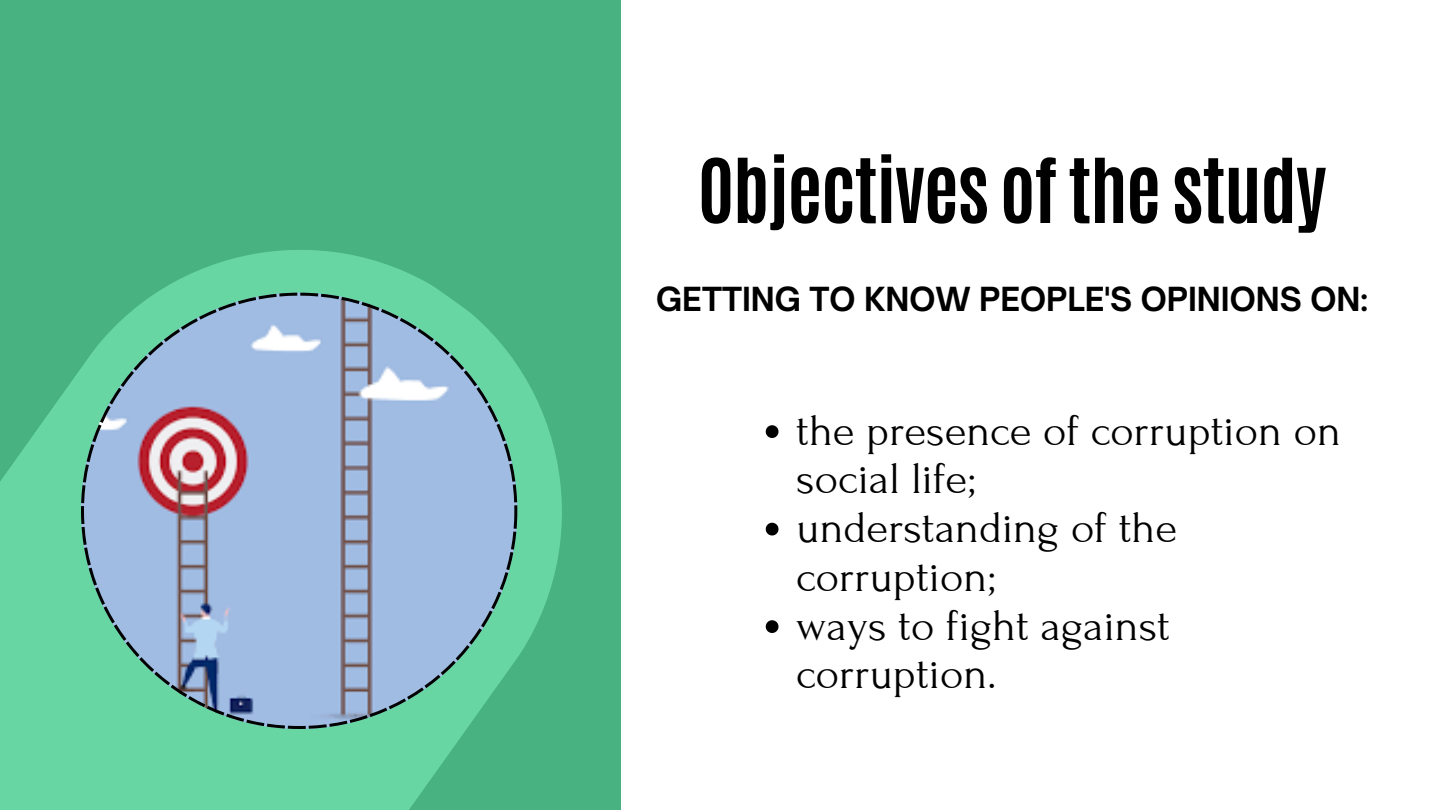
<style>
.page{position:relative;width:1440px;height:810px;background:#fff}
.page>*{position:absolute;margin:0;border:0;box-sizing:border-box;transform-origin:0 0}
.t1{font:700 75.3px "Antonio";letter-spacing:-.02em;color:#000}
.t2{font:44.8px/48.8px "Forum";color:#000}
.t3{font:700 31.8px "Open Sauce One";color:#000}
</style>
<div class="page">
<div style="left:0;top:0;width:621px;height:810px;background:#48b281"></div>
<svg style="left:0;top:250px;width:562px;height:560px;fill:#68d6a3"></svg>
<svg style="left:81px;top:293px;width:436px;height:436px;background:#91b6c6"></svg>
<svg style="left:766px;top:425px;width:12px;height:13px"></svg>
<svg style="left:766px;top:523px;width:12px;height:12px"></svg>
<svg style="left:766px;top:620px;width:12px;height:13px"></svg>
<h3 class="t1" style="left:698px;top:137px;width:631px">Objectives of the study</h3>
<p class="t3" style="left:656px;top:279px;width:713px">GETTING TO KNOW PEOPLE'S OPINIONS ON:</p>
<p class="t2" style="left:796px;top:407px;width:546px">the presence of corruption on social life;</p>
<p class="t2" style="left:796px;top:504px;width:382px">understanding of the corruption;</p>
<p class="t2" style="left:796px;top:602px;width:375px">ways to fight against corruption.</p>
</div>
